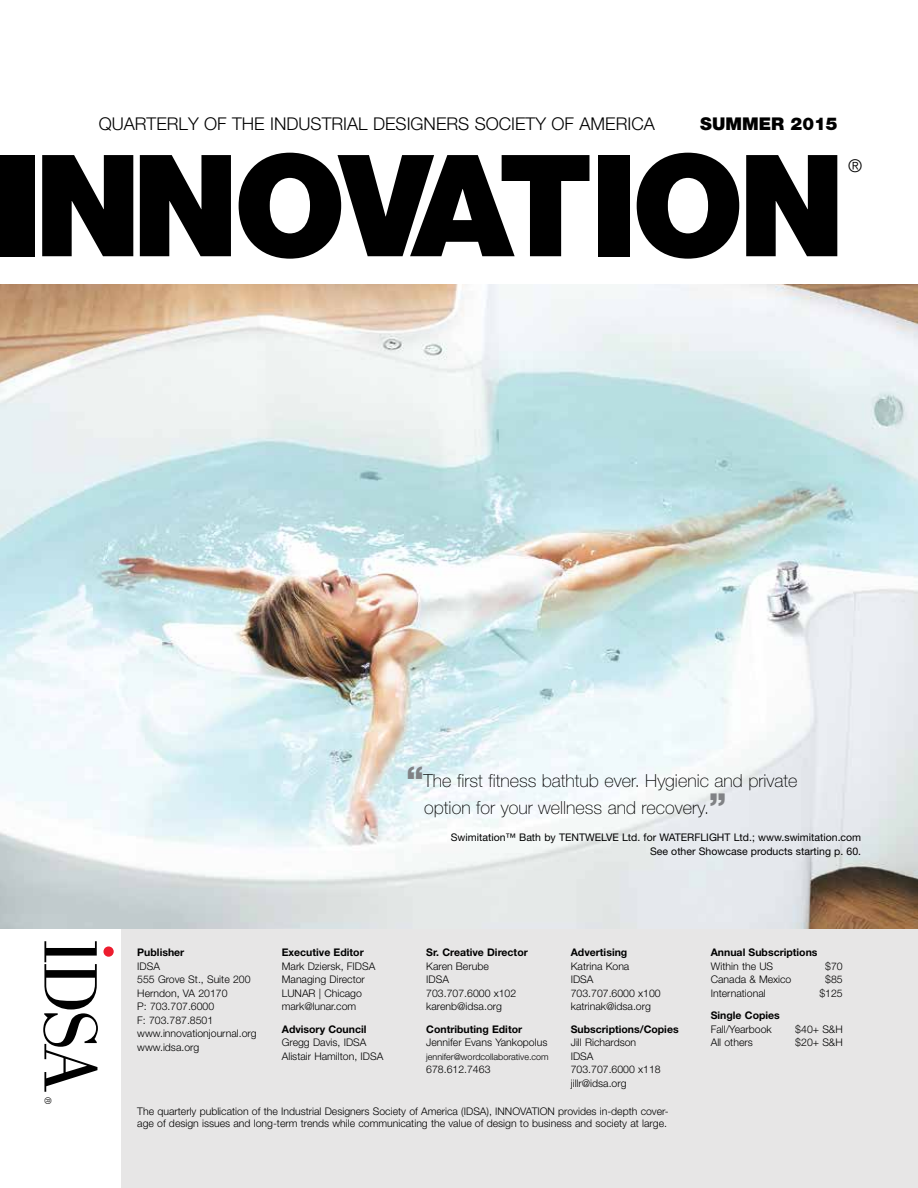
<style>
.page{position:relative;width:918px;height:1188px;background:#fff}
.page>*{position:absolute;margin:0;border:0;box-sizing:border-box;transform-origin:0 0}
.t1{font:100 18px/27px "Helvetica Neue LT Std";color:#000}
.t2{font:300 17.55px "Helvetica Neue LT Std";color:#000}
.t3{font:900 17.55px "Helvetica Neue LT Std";color:#000}
.t4{font:300 10.5px/13.5px "Helvetica Neue LT Std";color:#000}
.t5{font:700 10.5px "Helvetica Neue LT Std";color:#000}
.t6{font:10.5px/13.5px "Helvetica Neue LT Std";color:#000;text-align:right}
.t7{font:300 9.15px "Helvetica Neue LT Std";color:#000}
.t8{font:300 9px "Helvetica Neue LT Std";color:#000}
.s1{font-weight:900;font-size:33px;color:#808285}
</style>
<div class="page">
<div style="left:121px;top:928px;width:797px;height:260px;background:#e7e6e6"></div>
<svg style="left:43px;top:941px;width:55px;height:151px"></svg>
<div style="left:103px;top:946px;width:11px;height:11px;background:#ed1c2e;border-radius:50%"></div>
<div style="left:0;top:155px;width:35px;height:101px;background:#000"></div>
<svg style="left:42px;top:155px;width:91px;height:101px"></svg>
<svg style="left:140px;top:155px;width:91px;height:101px"></svg>
<svg style="left:239px;top:153px;width:350px;height:106px"></svg>
<div style="left:598px;top:155px;width:31px;height:101px;background:#000"></div>
<svg style="left:637px;top:153px;width:102px;height:106px"></svg>
<svg style="left:746px;top:155px;width:91px;height:101px"></svg>
<img style="left:0;top:284px;width:918px;height:644px">
<h2 class="t2" style="left:99px;top:113px;width:558px">QUARTERLY OF THE INDUSTRIAL DESIGNERS SOCIETY OF AMERICA</h2>
<h2 class="t3" style="left:700px;top:114px;width:139px">SUMMER 2015</h2>
<h2 class="t2" style="left:848px;top:155px;width:16px">®</h2>
<p class="t7" style="left:54px;top:1097px;width:9px;rotate:90deg">®</p>
<h1 class="t1" style="left:424px;top:768px;width:375px;text-indent:-18px"><span class="s1">“</span>The first fitness bathtub ever. Hygienic and private option for your wellness and recovery.<span class="s1">”</span></h1>
<p class="t6" style="left:451px;top:831px;width:412px">Swimitation™ Bath by TENTWELVE Ltd. for WATERFLIGHT Ltd.; www.swimitation.com<br>See other Showcase products starting p. 60.</p>
<p class="t5" style="left:137px;top:946px;width:49px">Publisher</p>
<p class="t4" style="left:137px;top:959px;width:121px">IDSA<br>555 Grove St., Suite 200<br>Herndon, VA 20170<br>P: 703.707.6000<br>F: 703.787.8501 www.innovationjournal.org www.idsa.org</p>
<p class="t5" style="left:282px;top:946px;width:83px">Executive Editor</p>
<p class="t4" style="left:282px;top:959px;width:95px">Mark Dziersk, FIDSA<br>Managing Director<br>LUNAR | Chicago mark@lunar.com</p>
<p class="t5" style="left:282px;top:1023px;width:86px">Advisory Council</p>
<p class="t4" style="left:282px;top:1036px;width:103px">Gregg Davis, IDSA<br>Alistair Hamilton, IDSA</p>
<p class="t5" style="left:426px;top:946px;width:103px">Sr. Creative Director</p>
<p class="t4" style="left:426px;top:959px;width:91px">Karen Berube<br>IDSA<br>703.707.6000 x102 karenb@idsa.org</p>
<p class="t5" style="left:426px;top:1023px;width:97px">Contributing Editor</p>
<p class="t4" style="left:426px;top:1036px;width:123px">Jennifer Evans Yankopolus</p>
<p class="t8" style="left:426px;top:1051px;width:124px">jennifer@wordcollaborative.com</p>
<p class="t4" style="left:426px;top:1063px;width:66px">678.612.7463</p>
<p class="t5" style="left:571px;top:946px;width:58px">Advertising</p>
<p class="t4" style="left:571px;top:959px;width:91px">Katrina Kona<br>IDSA<br>703.707.6000 x100 katrinak@idsa.org</p>
<p class="t5" style="left:571px;top:1023px;width:109px">Subscriptions/Copies</p>
<p class="t4" style="left:571px;top:1036px;width:91px">Jill Richardson<br>IDSA<br>703.707.6000 x118 jillr@idsa.org</p>
<p class="t5" style="left:711px;top:946px;width:108px">Annual Subscriptions</p>
<p class="t4" style="left:711px;top:959px;width:64px">Within the US</p>
<p class="t4" style="left:825px;top:959px;width:19px">$70</p>
<p class="t4" style="left:711px;top:973px;width:82px">Canada &amp; Mexico</p>
<p class="t4" style="left:825px;top:973px;width:19px">$85</p>
<p class="t4" style="left:711px;top:986px;width:57px">International</p>
<p class="t4" style="left:819px;top:986px;width:25px">$125</p>
<p class="t5" style="left:711px;top:1009px;width:71px">Single Copies</p>
<p class="t4" style="left:711px;top:1022px;width:63px">Fall/Yearbook</p>
<p class="t4" style="left:795px;top:1022px;width:49px">$40+ S&amp;H</p>
<p class="t4" style="left:711px;top:1036px;width:44px">All others</p>
<p class="t4" style="left:795px;top:1036px;width:49px">$20+ S&amp;H</p>
<p class="t4" style="left:137px;top:1104px;width:533px;line-height:12.6px">The quarterly publication of the Industrial Designers Society of America (IDSA), INNOVATION provides in-depth cover&shy;age of design issues and long-term trends while communicating the value of design to business and society at large.</p>
</div>
